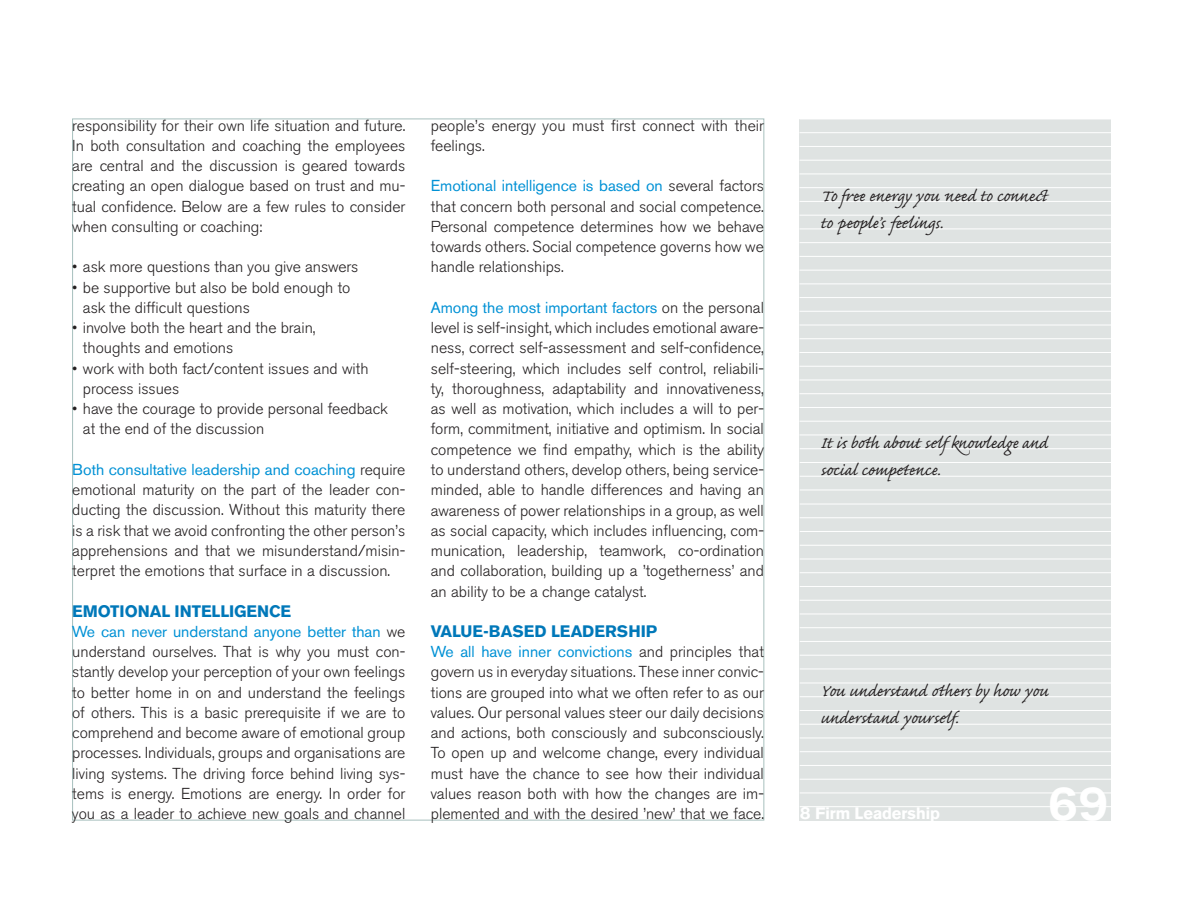
<style>
.page{position:relative;width:1188px;height:918px;background:#fff}
.page>*{position:absolute;margin:0;border:0;box-sizing:border-box;transform-origin:0 0}
.t1{font:700 45px "Volvo Sans Pro";color:#fff}
.t2{font:21px/27px "Caflisch Script Pro";letter-spacing:-.005em;color:#231f20}
.t3{font:700 16.5px "Volvo Sans Pro";color:#0078b9}
.t4{font:700 16.5px "Volvo Sans Pro";color:#fff}
.t5{font:300 15.75px/20.2px "Volvo Sans Pro";color:#231f20;text-align:justify}
.s1{font-weight:400;color:#0091d5}
</style>
<div class="page">
<div style="left:799px;top:119px;width:312px;height:701px;background:#dfe3e2"></div>
<hr style="left:799px;top:119px;width:312px;height:1px;background:#fff">
<hr style="left:799px;top:160px;width:312px;height:1px;background:#fff">
<hr style="left:799px;top:174px;width:312px;height:1px;background:#fff">
<hr style="left:799px;top:187px;width:312px;height:1px;background:#fff">
<hr style="left:799px;top:201px;width:312px;height:1px;background:#fff">
<hr style="left:799px;top:215px;width:312px;height:1px;background:#fff">
<hr style="left:799px;top:242px;width:312px;height:1px;background:#fff">
<hr style="left:799px;top:256px;width:312px;height:1px;background:#fff">
<hr style="left:799px;top:270px;width:312px;height:1px;background:#fff">
<hr style="left:799px;top:284px;width:312px;height:1px;background:#fff">
<hr style="left:799px;top:229px;width:312px;height:1px;background:#fff">
<hr style="left:799px;top:132px;width:312px;height:1px;background:#fff">
<hr style="left:799px;top:146px;width:312px;height:1px;background:#fff">
<hr style="left:799px;top:311px;width:312px;height:1px;background:#fff">
<hr style="left:800px;top:490px;width:311px;height:1px;background:#fff">
<hr style="left:799px;top:352px;width:312px;height:1px;background:#fff">
<hr style="left:799px;top:366px;width:312px;height:1px;background:#fff">
<hr style="left:799px;top:380px;width:312px;height:1px;background:#fff">
<hr style="left:799px;top:393px;width:312px;height:1px;background:#fff">
<hr style="left:799px;top:407px;width:312px;height:1px;background:#fff">
<hr style="left:799px;top:435px;width:312px;height:1px;background:#fff">
<hr style="left:800px;top:448px;width:311px;height:1px;background:#fff">
<hr style="left:800px;top:462px;width:311px;height:1px;background:#fff">
<hr style="left:800px;top:476px;width:311px;height:1px;background:#fff">
<hr style="left:799px;top:421px;width:312px;height:1px;background:#fff">
<hr style="left:799px;top:325px;width:312px;height:1px;background:#fff">
<hr style="left:799px;top:338px;width:312px;height:1px;background:#fff">
<hr style="left:800px;top:669px;width:311px;height:1px;background:#fff">
<hr style="left:800px;top:531px;width:311px;height:1px;background:#fff">
<hr style="left:800px;top:545px;width:311px;height:1px;background:#fff">
<hr style="left:800px;top:559px;width:311px;height:1px;background:#fff">
<hr style="left:800px;top:572px;width:311px;height:1px;background:#fff">
<hr style="left:800px;top:586px;width:311px;height:1px;background:#fff">
<hr style="left:800px;top:614px;width:311px;height:1px;background:#fff">
<hr style="left:800px;top:627px;width:311px;height:1px;background:#fff">
<hr style="left:800px;top:641px;width:311px;height:1px;background:#fff">
<hr style="left:800px;top:655px;width:311px;height:1px;background:#fff">
<hr style="left:800px;top:600px;width:311px;height:1px;background:#fff">
<hr style="left:800px;top:504px;width:311px;height:1px;background:#fff">
<hr style="left:800px;top:517px;width:311px;height:1px;background:#fff">
<hr style="left:800px;top:710px;width:311px;height:1px;background:#fff">
<hr style="left:800px;top:724px;width:311px;height:1px;background:#fff">
<hr style="left:800px;top:738px;width:311px;height:1px;background:#fff">
<hr style="left:800px;top:751px;width:311px;height:1px;background:#fff">
<hr style="left:800px;top:765px;width:311px;height:1px;background:#fff">
<hr style="left:800px;top:793px;width:311px;height:1px;background:#fff">
<hr style="left:800px;top:806px;width:311px;height:1px;background:#fff">
<hr style="left:800px;top:779px;width:311px;height:1px;background:#fff">
<hr style="left:800px;top:683px;width:311px;height:1px;background:#fff">
<hr style="left:800px;top:696px;width:311px;height:1px;background:#fff">
<hr style="left:799px;top:297px;width:312px;height:1px;background:#fff">
<p class="t5" style="left:72px;top:115px;width:335px">responsibility for their own life situation and future.<br>In both consultation and coaching the employees are central and the discussion is geared towards creating an open dialogue based on trust and mu&shy;tual confidence. Below are a few rules to consider when consulting or coaching:</p>
<p class="t5" style="left:72px;top:257px;width:288px">• ask more questions than you give answers</p>
<p class="t5" style="left:83px;top:277px;width:269px;text-indent:-11px">• be supportive but also be bold enough to ask the difficult questions</p>
<p class="t5" style="left:83px;top:318px;width:234px;text-indent:-11px">• involve both the heart and the brain, thoughts and emotions</p>
<p class="t5" style="left:83px;top:358px;width:287px;text-indent:-11px">• work with both fact/content issues and with process issues</p>
<p class="t5" style="left:83px;top:399px;width:306px;text-indent:-11px">• have the courage to provide personal feedback at the end of the discussion</p>
<p class="t5" style="left:72px;top:460px;width:335px"><span class="s1">Both consultative leadership and coaching</span> require emotional maturity on the part of the leader con&shy;ducting the discussion. Without this maturity there is a risk that we avoid confronting the other person’s apprehensions and that we misunderstand/misin&shy;terpret the emotions that surface in a discussion.</p>
<p class="t3" style="left:72px;top:601px;width:220px">EMOTIONAL INTELLIGENCE</p>
<p class="t5" style="left:72px;top:622px;width:335px"><span class="s1">We can never understand anyone better than</span> we understand ourselves. That is why you must con&shy;stantly develop your perception of your own feelings to better home in on and understand the feelings of others. This is a basic prerequisite if we are to comprehend and become aware of emotional group processes. Individuals, groups and organisations are living systems. The driving force behind living sys&shy;tems is energy. Emotions are energy. In order for you as a leader to achieve new goals and channel</p>
<p class="t5" style="left:431px;top:115px;width:335px">people’s energy you must first connect with their feelings.</p>
<p class="t5" style="left:431px;top:176px;width:335px"><span class="s1">Emotional intelligence is based on</span> several factors that concern both personal and social competence.<br>Personal competence determines how we behave towards others. Social competence governs how we handle relationships.</p>
<p class="t5" style="left:431px;top:298px;width:335px"><span class="s1">Among the most important factors</span> on the personal level is self-insight, which includes emotional aware&shy;ness, correct self-assessment and self-confidence, self-steering, which includes self control, reliabili&shy;ty, thoroughness, adaptability and innovativeness, as well as motivation, which includes a will to per&shy;form, commitment, initiative and optimism. In social competence we find empathy, which is the ability to understand others, develop others, being service&shy;minded, able to handle differences and having an awareness of power relationships in a group, as well as social capacity, which includes influencing, com&shy;munication, leadership, teamwork, co-ordination and collaboration, building up a ’togetherness’ and an ability to be a change catalyst.</p>
<p class="t3" style="left:431px;top:621px;width:228px">VALUE-BASED LEADERSHIP</p>
<p class="t5" style="left:431px;top:642px;width:335px"><span class="s1">We all have inner convictions</span> and principles that govern us in everyday situations. These inner convic&shy;tions are grouped into what we often refer to as our values. Our personal values steer our daily decisions and actions, both consciously and subconsciously.<br>To open up and welcome change, every individual must have the chance to see how their individual values reason both with how the changes are im&shy;plemented and with the desired ’new’ that we face.</p>
<h2 class="t2" style="left:821px;top:185px;width:230px">To free energy you need to connect to people’s feelings.</h2>
<h2 class="t2" style="left:821px;top:432px;width:229px">It is both about self knowledge and social competence.</h2>
<h2 class="t2" style="left:821px;top:680px;width:230px">You understand others by how you understand yourself.</h2>
<p class="t4" style="left:800px;top:803px;width:142px">8 Firm Leadership</p>
<h1 class="t1" style="left:1048px;top:778px;width:62px">69</h1>
</div>
